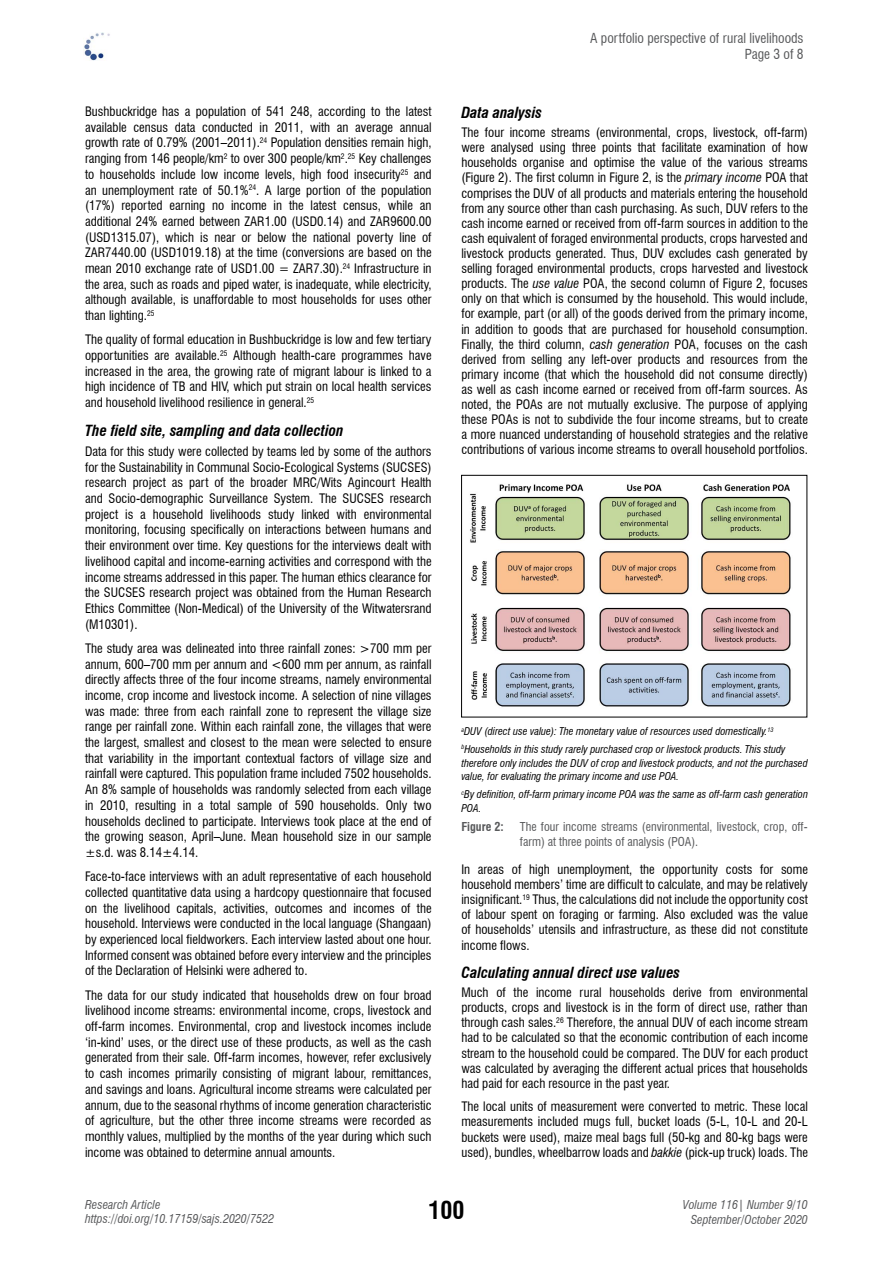
<style>
.page{position:relative;width:893px;height:1263px;background:#fff}
.page>*{position:absolute;margin:0;border:0;box-sizing:border-box;transform-origin:0 0}
.t1{font:700 condensed 24px "Swiss 721 BT";color:#000}
.Heading_2{font:italic 700 condensed 15px "Swiss 721 BT";color:#000}
.HEADER_top{font:condensed 13.5px "Swiss 721 BT";color:#58595b}
.BODY{font:condensed 12.75px/15.8px "Swiss 721 BT";color:#000;text-align:justify}
.t2{font:italic condensed 12px/14.4px "Swiss 721 BT";color:#58595b;text-align:right}
.FIG_caption{font:condensed 12px/15.1px "Swiss 721 BT";color:#58595b}
.FIG_caption-2{font:700 condensed 12px "Swiss 721 BT";color:#58595b}
.FIG_source{font:italic condensed 10.5px/13.6px "Swiss 721 BT";color:#000}
.s1{font-style:italic}
</style>
<div class="page">
<img style="left:84px;top:32px;width:26px;height:29px">
<img style="left:470px;top:484px;width:321px;height:223px">
<div style="left:461px;top:475px;width:346px;height:242px;border:1px solid #000"></div>
<p class="BODY" style="left:85px;top:103px;width:348px">Bushbuckridge has a population of 541 248, according to the latest available census data conducted in 2011, with an average annual growth rate of 0.79% (2001–2011).<sup>24</sup> Population densities remain high, ranging from 146 people/km<sup>2</sup> to over 300 people/km<sup>2</sup>.<sup>25</sup> Key challenges to households include low income levels, high food insecurity<sup>25</sup> and an unemployment rate of 50.1%<sup>24</sup>. A large portion of the population (17%) reported earning no income in the latest census, while an additional 24% earned between ZAR1.00 (USD0.14) and ZAR9600.00 (USD1315.07), which is near or below the national poverty line of ZAR7440.00 (USD1019.18) at the time (conversions are based on the mean 2010 exchange rate of USD1.00 = ZAR7.30).<sup>24</sup> Infrastructure in the area, such as roads and piped water, is inadequate, while electricity, although available, is unaffordable to most households for uses other than lighting.<sup>25</sup></p>
<p class="BODY" style="left:85px;top:332px;width:348px">The quality of formal education in Bushbuckridge is low and few tertiary opportunities are available.<sup>25</sup> Although health-care programmes have increased in the area, the growing rate of migrant labour is linked to a high incidence of TB and HIV, which put strain on local health services and household livelihood resilience in general.<sup>25</sup></p>
<p class="Heading_2" style="left:85px;top:421px;width:260px">The field site, sampling and data collection</p>
<p class="BODY" style="left:85px;top:443px;width:348px">Data for this study were collected by teams led by some of the authors for the Sustainability in Communal Socio-Ecological Systems (SUCSES) research project as part of the broader MRC/Wits Agincourt Health and Socio-demographic Surveillance System. The SUCSES research project is a household livelihoods study linked with environmental monitoring, focusing specifically on interactions between humans and their environment over time. Key questions for the interviews dealt with livelihood capital and income-earning activities and correspond with the income streams addressed in this paper. The human ethics clearance for the SUCSES research project was obtained from the Human Research Ethics Committee (Non-Medical) of the University of the Witwatersrand (M10301).</p>
<p class="BODY" style="left:85px;top:640px;width:348px">The study area was delineated into three rainfall zones: &gt;700 mm per annum, 600–700 mm per annum and &lt;600 mm per annum, as rainfall directly affects three of the four income streams, namely environmental income, crop income and livestock income. A selection of nine villages was made: three from each rainfall zone to represent the village size range per rainfall zone. Within each rainfall zone, the villages that were the largest, smallest and closest to the mean were selected to ensure that variability in the important contextual factors of village size and rainfall were captured. This population frame included 7502 households.<br>An 8% sample of households was randomly selected from each village in 2010, resulting in a total sample of 590 households. Only two households declined to participate. Interviews took place at the end of the growing season, April–June. Mean household size in our sample ±s.d. was 8.14±4.14.</p>
<p class="BODY" style="left:85px;top:869px;width:348px">Face-to-face interviews with an adult representative of each household collected quantitative data using a hardcopy questionnaire that focused on the livelihood capitals, activities, outcomes and incomes of the household. Interviews were conducted in the local language (Shangaan) by experienced local fieldworkers. Each interview lasted about one hour.<br>Informed consent was obtained before every interview and the principles of the Declaration of Helsinki were adhered to.</p>
<p class="BODY" style="left:85px;top:987px;width:348px">The data for our study indicated that households drew on four broad livelihood income streams: environmental income, crops, livestock and off-farm incomes. Environmental, crop and livestock incomes include ‘in-kind’ uses, or the direct use of these products, as well as the cash generated from their sale. Off-farm incomes, however, refer exclusively to cash incomes primarily consisting of migrant labour, remittances, and savings and loans. Agricultural income streams were calculated per annum, due to the seasonal rhythms of income generation characteristic of agriculture, but the other three income streams were recorded as monthly values, multiplied by the months of the year during which such income was obtained to determine annual amounts.</p>
<p class="HEADER_top" style="left:590px;top:30px;width:215px">A portfolio perspective of rural livelihoods</p>
<p class="HEADER_top" style="left:745px;top:46px;width:60px">Page 3 of 8</p>
<p class="Heading_2" style="left:461px;top:103px;width:82px">Data analysis</p>
<p class="BODY" style="left:461px;top:125px;width:348px;line-height:15.1px">The four income streams (environmental, crops, livestock, off-farm) were analysed using three points that facilitate examination of how households organise and optimise the value of the various streams (Figure 2). The first column in Figure 2, is the <span class="s1">primary income</span> POA that comprises the DUV of all products and materials entering the household from any source other than cash purchasing. As such, DUV refers to the cash income earned or received from off-farm sources in addition to the cash equivalent of foraged environmental products, crops harvested and livestock products generated. Thus, DUV excludes cash generated by selling foraged environmental products, crops harvested and livestock products. The <span class="s1">use value</span> POA, the second column of Figure 2, focuses only on that which is consumed by the household. This would include, for example, part (or all) of the goods derived from the primary income, in addition to goods that are purchased for household consumption.<br>Finally, the third column, <span class="s1">cash generation</span> POA, focuses on the cash derived from selling any left-over products and resources from the primary income (that which the household did not consume directly) as well as cash income earned or received from off-farm sources. As noted, the POAs are not mutually exclusive. The purpose of applying these POAs is not to subdivide the four income streams, but to create a more nuanced understanding of household strategies and the relative contributions of various income streams to overall household portfolios.</p>
<p class="FIG_source" style="left:461px;top:724px;width:314px"><sup>a</sup>DUV (direct use value): The monetary value of resources used domestically.<sup>13</sup></p>
<p class="FIG_source" style="left:461px;top:742px;width:348px"><sup>b</sup>Households in this study rarely purchased crop or livestock products. This study therefore only includes the DUV of crop and livestock products, and not the purchased value, for evaluating the primary income and use POA.</p>
<p class="FIG_source" style="left:461px;top:787px;width:348px"><sup>c</sup>By definition, off-farm primary income POA was the same as off-farm cash generation<br>POA.</p>
<p class="FIG_caption-2" style="left:461px;top:819px;width:44px">Figure 2:</p>
<p class="FIG_caption" style="left:520px;top:819px;width:290px">The four income streams (environmental, livestock, crop, off&shy;farm) at three points of analysis (POA).</p>
<p class="BODY" style="left:461px;top:862px;width:348px;line-height:15.1px">In areas of high unemployment, the opportunity costs for some household members’ time are difficult to calculate, and may be relatively insignificant.<sup>19</sup> Thus, the calculations did not include the opportunity cost of labour spent on foraging or farming. Also excluded was the value of households’ utensils and infrastructure, as these did not constitute income flows.</p>
<p class="Heading_2" style="left:461px;top:963px;width:220px">Calculating annual direct use values</p>
<p class="BODY" style="left:461px;top:985px;width:348px;line-height:15.1px">Much of the income rural households derive from environmental products, crops and livestock is in the form of direct use, rather than through cash sales.<sup>26</sup> Therefore, the annual DUV of each income stream had to be calculated so that the economic contribution of each income stream to the household could be compared. The DUV for each product was calculated by averaging the different actual prices that households had paid for each resource in the past year.</p>
<p class="BODY" style="left:461px;top:1099px;width:348px;line-height:15.1px">The local units of measurement were converted to metric. These local measurements included mugs full, bucket loads (5-L, 10-L and 20-L buckets were used), maize meal bags full (50-kg and 80-kg bags were used), bundles, wheelbarrow loads and <span class="s1">bakkie</span> (pick-up truck) loads. The</p>
<p class="t2" style="left:85px;top:1197px;width:77px">Research Article</p>
<p class="t2" style="left:85px;top:1211px;width:191px">https://doi.org/10.17159/sajs.2020/7522</p>
<p class="t1" style="left:428px;top:1195px;width:37px">100</p>
<p class="t2" style="left:683px;top:1198px;width:127px">Volume 116| Number 9/10<br>September/October 2020</p>
</div>
